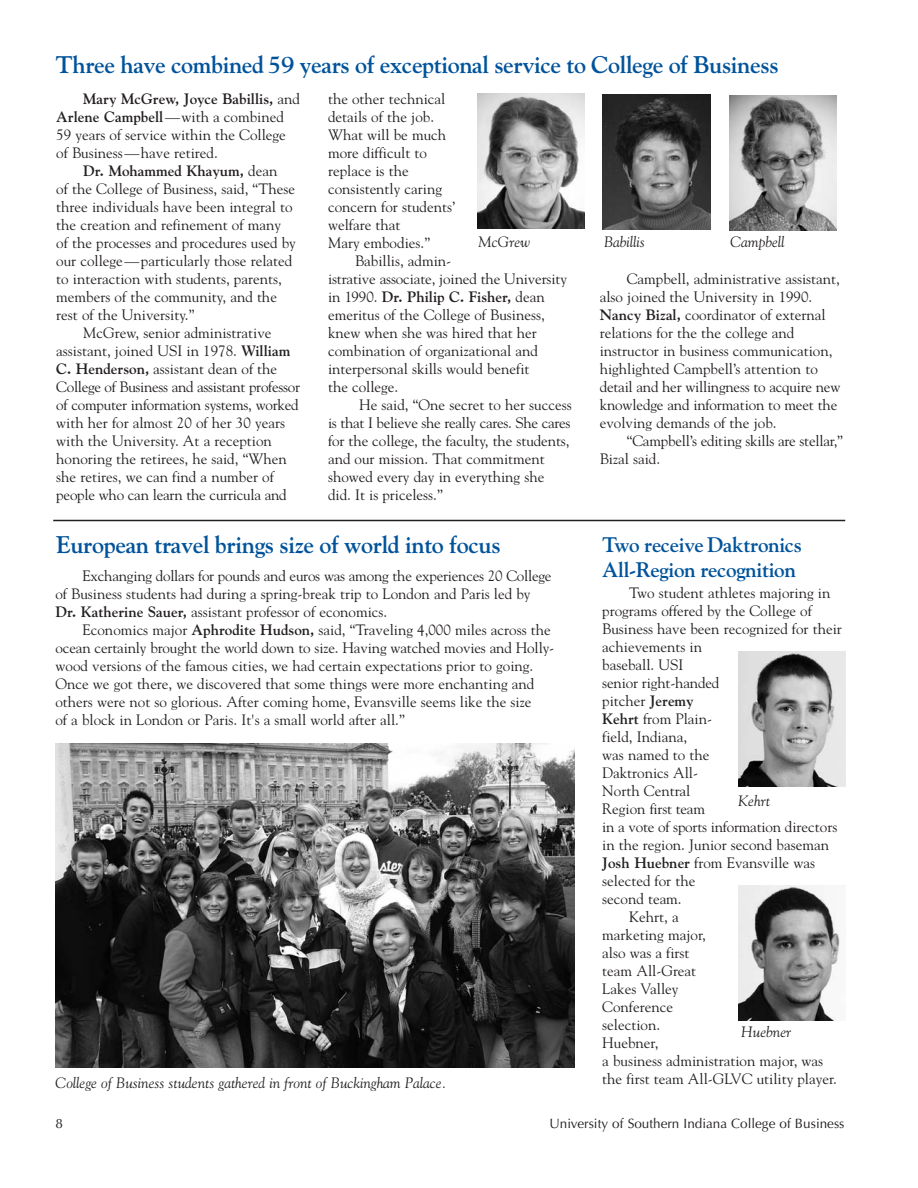
<style>
.page{position:relative;width:918px;height:1188px;background:#fff}
.page>*{position:absolute;margin:0;border:0;box-sizing:border-box;transform-origin:0 0}
.t1{font:700 24px "Goudy";letter-spacing:-.015em;color:#00539b}
.t2{font:700 21px/25.2px "Goudy";letter-spacing:-.015em;color:#00539b}
.t3{font:15px/18px "Goudy";color:#231f20}
.t4{font:italic 15px "Goudy";color:#231f20}
.t5{font:700 15px "Goudy";color:#231f20}
.t6{font:15px "Goudy";letter-spacing:-.02em;color:#231f20}
.t7{font:13.5px "Optima";color:#231f20}
.s1{font-weight:400}
.s2{font-weight:700}
</style>
<div class="page">
<img style="left:729px;top:96px;width:108px;height:135px">
<img style="left:56px;top:743px;width:518px;height:325px">
<img style="left:477px;top:93px;width:108px;height:135px">
<img style="left:738px;top:885px;width:103px;height:135px">
<img style="left:738px;top:652px;width:108px;height:135px">
<hr style="left:53px;top:520px;width:792px;height:1px;background:#231f20">
<img style="left:603px;top:94px;width:108px;height:135px">
<h1 class="t1" style="left:56px;top:55px;width:725px">Three have combined 59 years of exceptional service to College of Business</h1>
<p class="t5" style="left:83px;top:93px;width:218px">Mary McGrew, Joyce Babillis, <span class="s1">and</span></p>
<p class="t5" style="left:56px;top:111px;width:229px">Arlene Campbell<span class="s1">—with a combined</span></p>
<p class="t3" style="left:56px;top:127px;width:231px">59 years of service within the College</p>
<p class="t3" style="left:56px;top:145px;width:163px">of Business—have retired.</p>
<p class="t5" style="left:83px;top:165px;width:196px">Dr. Mohammed Khayum, <span class="s1">dean</span></p>
<p class="t3" style="left:56px;top:181px;width:240px">of the College of Business, said, “These</p>
<p class="t3" style="left:56px;top:199px;width:238px">three individuals have been integral to</p>
<p class="t3" style="left:56px;top:217px;width:226px">the creation and refinement of many</p>
<p class="t3" style="left:56px;top:235px;width:241px">of the processes and procedures used by</p>
<p class="t3" style="left:56px;top:253px;width:238px">our college—particularly those related</p>
<p class="t3" style="left:56px;top:271px;width:227px">to interaction with students, parents,</p>
<p class="t3" style="left:56px;top:289px;width:222px">members of the community, and the</p>
<p class="t3" style="left:56px;top:307px;width:140px">rest of the University.”</p>
<p class="t3" style="left:83px;top:325px;width:190px">McGrew, senior administrative</p>
<p class="t3" style="left:56px;top:343px;width:236px">assistant, joined USI in 1978. <span class="s2">William</span></p>
<p class="t3" style="left:56px;top:361px;width:222px"><span class="s2">C. Henderson,</span> assistant dean of the</p>
<p class="t6" style="left:56px;top:381px;width:245px">College of Business and assistant professor</p>
<p class="t3" style="left:56px;top:397px;width:244px">of computer information systems, worked</p>
<p class="t3" style="left:56px;top:415px;width:230px">with her for almost 20 of her 30 years</p>
<p class="t3" style="left:56px;top:433px;width:217px">with the University. At a reception</p>
<p class="t3" style="left:56px;top:451px;width:232px">honoring the retirees, he said, “When</p>
<p class="t3" style="left:56px;top:469px;width:219px">she retires, we can find a number of</p>
<p class="t3" style="left:56px;top:487px;width:232px">people who can learn the curricula and</p>
<p class="t3" style="left:328px;top:91px;width:129px">the other technical details of the job.<br>What will be much more difficult to replace is the consistently caring concern for students’ welfare that<br>Mary embodies.”</p>
<p class="t3" style="left:328px;top:253px;width:240px;text-indent:27px">Babillis, admin-<br>istrative associate, joined the University in 1990. <span class="s2">Dr. Philip C. Fisher,</span> dean emeritus of the College of Business, knew when she was hired that her combination of organizational and interpersonal skills would benefit<br>the college.</p>
<p class="t3" style="left:328px;top:397px;width:245px;text-indent:31px">He said, “One secret to her success is that I believe she really cares. She cares for the college, the faculty, the students, and our mission. That commitment showed every day in everything she<br>did. It is priceless.”</p>
<p class="t4" style="left:479px;top:236px;width:53px">McGrew</p>
<h1 class="t1" style="left:56px;top:535px;width:446px">European travel brings size of world into focus</h1>
<p class="t3" style="left:56px;top:568px;width:498px;text-indent:27px">Exchanging dollars for pounds and euros was among the experiences 20 College of Business students had during a spring-break trip to London and Paris led by<br><span class="s2">Dr. Katherine Sauer,</span> assistant professor of economics.</p>
<p class="t3" style="left:55px;top:622px;width:500px;text-indent:27px">Economics major <span class="s2">Aphrodite Hudson,</span> said, “Traveling 4,000 miles across the ocean certainly brought the world down to size. Having watched movies and Holly&shy;wood versions of the famous cities, we had certain expectations prior to going.<br>Once we got there, we discovered that some things were more enchanting and others were not so glorious. After coming home, Evansville seems like the size<br>of a block in London or Paris. It's a small world after all.”</p>
<p class="t4" style="left:56px;top:1077px;width:393px">College of Business students gathered in front of Buckingham Palace.</p>
<p class="t4" style="left:604px;top:236px;width:42px">Babillis</p>
<p class="t4" style="left:730px;top:236px;width:56px">Campbell</p>
<p class="t3" style="left:600px;top:271px;width:242px;text-indent:27px">Campbell, administrative assistant, also joined the University in 1990.<br><span class="s2">Nancy Bizal,</span> coordinator of external relations for the the college and instructor in business communication, highlighted Campbell’s attention to detail and her willingness to acquire new knowledge and information to meet the evolving demands of the job.</p>
<p class="t3" style="left:600px;top:433px;width:245px;text-indent:27px">“Campbell’s editing skills are stellar,”<br>Bizal said.</p>
<h2 class="t2" style="left:602px;top:534px;width:201px">Two receive Daktronics<br>All-Region recognition</h2>
<p class="t3" style="left:629px;top:585px;width:203px">Two student athletes majoring in</p>
<p class="t3" style="left:602px;top:603px;width:211px">programs offered by the College of</p>
<p class="t3" style="left:602px;top:621px;width:241px">Business have been recognized for their</p>
<p class="t3" style="left:602px;top:639px;width:101px">achievements in</p>
<p class="t3" style="left:602px;top:657px;width:83px">baseball. USI</p>
<p class="t3" style="left:602px;top:675px;width:119px">senior right-handed</p>
<p class="t3" style="left:602px;top:693px;width:93px">pitcher <span class="s2">Jeremy</span></p>
<p class="t3" style="left:602px;top:711px;width:111px"><span class="s2">Kehrt</span> from Plain-</p>
<p class="t3" style="left:602px;top:729px;width:86px">field, Indiana,</p>
<p class="t3" style="left:602px;top:747px;width:109px">was named to the</p>
<p class="t3" style="left:602px;top:765px;width:97px">Daktronics All-</p>
<p class="t3" style="left:602px;top:783px;width:90px">North Central</p>
<p class="t3" style="left:602px;top:801px;width:104px">Region first team</p>
<p class="t3" style="left:602px;top:819px;width:237px">in a vote of sports information directors</p>
<p class="t3" style="left:602px;top:837px;width:228px">in the region. Junior second baseman</p>
<p class="t3" style="left:602px;top:855px;width:214px"><span class="s2">Josh Huebner</span> from Evansville was</p>
<p class="t3" style="left:602px;top:873px;width:95px">selected for the</p>
<p class="t3" style="left:602px;top:891px;width:81px">second team.</p>
<p class="t3" style="left:629px;top:909px;width:51px">Kehrt, a</p>
<p class="t3" style="left:602px;top:927px;width:105px">marketing major,</p>
<p class="t3" style="left:602px;top:945px;width:89px">also was a first</p>
<p class="t3" style="left:602px;top:963px;width:96px">team All-Great</p>
<p class="t3" style="left:602px;top:981px;width:78px">Lakes Valley</p>
<p class="t3" style="left:602px;top:999px;width:72px">Conference</p>
<p class="t3" style="left:602px;top:1017px;width:59px">selection.</p>
<p class="t3" style="left:602px;top:1035px;width:58px">Huebner,</p>
<p class="t3" style="left:602px;top:1053px;width:223px">a business administration major, was</p>
<p class="t3" style="left:602px;top:1071px;width:236px">the first team All-GLVC utility player.</p>
<p class="t4" style="left:738px;top:794px;width:33px">Kehrt</p>
<p class="t4" style="left:741px;top:1026px;width:51px">Huebner</p>
<p class="t7" style="left:56px;top:1118px;width:9px">8</p>
<p class="t7" style="left:549px;top:1118px;width:297px">University of Southern Indiana College of Business</p>
</div>
